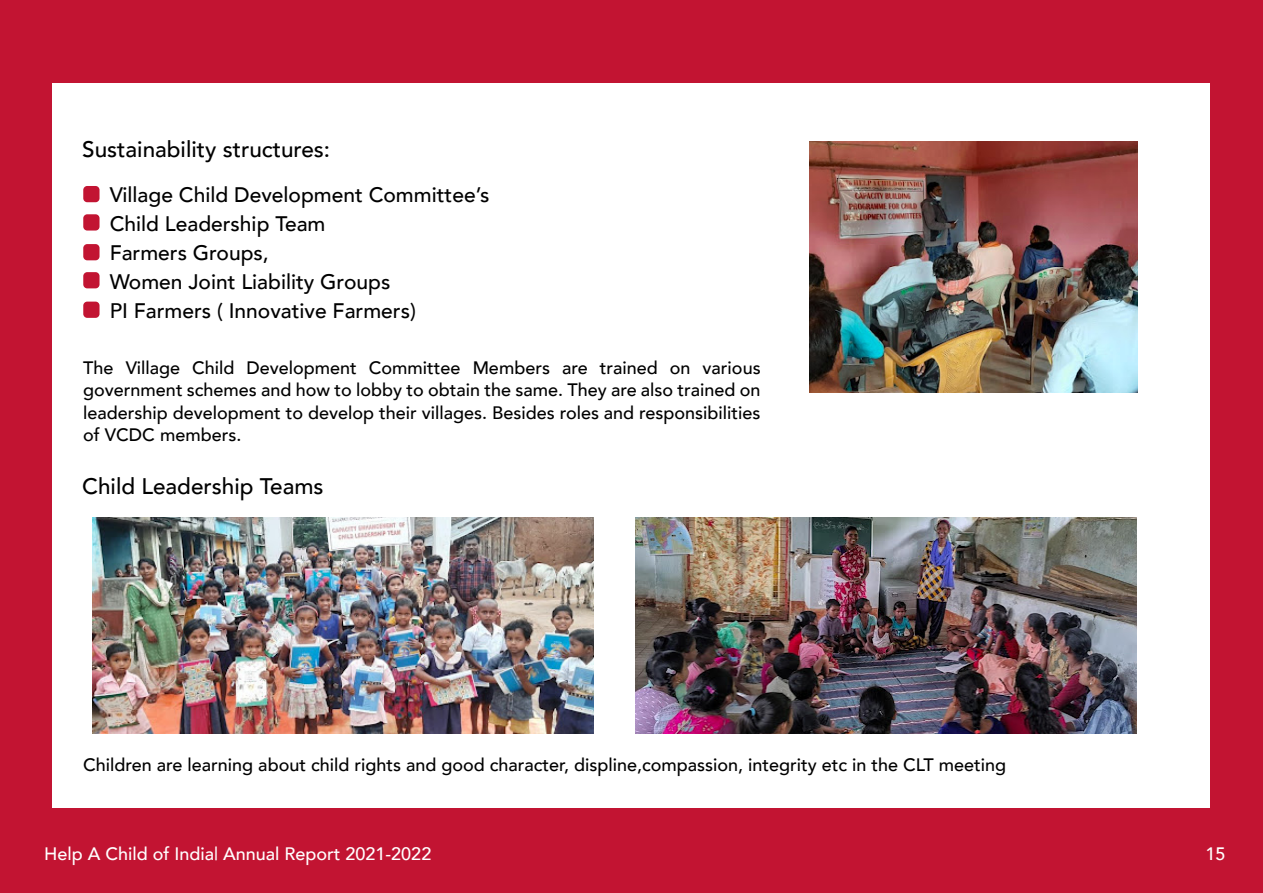
<style>
.page{position:relative;width:1263px;height:893px;background:#c21432}
.page>*{position:absolute;margin:0;border:0;box-sizing:border-box;transform-origin:0 0}
.t1{font:500 22.5px "Avenir";color:#000}
.t2{font:500 21px/29px "Avenir";color:#000}
.t3{font:500 18px/22.5px "Avenir";color:#000;text-align:justify}
.t4{font:500 18px "Avenir";color:#fff}
</style>
<div class="page">
<div style="left:53px;top:83px;width:1157px;height:724px;background:#fff"></div>
<img style="left:809px;top:142px;width:329px;height:250px">
<div style="left:83px;top:186px;width:17px;height:16px;background:#c21432;border-radius:4px"></div>
<div style="left:83px;top:214px;width:17px;height:17px;background:#c21432;border-radius:4px"></div>
<div style="left:83px;top:244px;width:17px;height:16px;background:#c21432;border-radius:4px"></div>
<div style="left:83px;top:272px;width:17px;height:16px;background:#c21432;border-radius:4px"></div>
<div style="left:83px;top:302px;width:17px;height:16px;background:#c21432;border-radius:4px"></div>
<img style="left:92px;top:517px;width:501px;height:217px">
<img style="left:636px;top:517px;width:501px;height:217px">
<p class="t1" style="left:82px;top:129px;width:249px">Sustainability structures:</p>
<p class="t2" style="left:110px;top:179px;width:381px">Village Child Development Committee’s<br>Child Leadership Team<br>Farmers Groups,<br>Women Joint Liability Groups<br>PI Farmers ( Innovative Farmers)</p>
<p class="t3" style="left:83px;top:355px;width:679px">The Village Child Development Committee Members are trained on various government schemes and how to lobby to obtain the same. They are also trained on leadership development to develop their villages. Besides roles and responsibilities of VCDC members.</p>
<p class="t1" style="left:82px;top:466px;width:243px">Child Leadership Teams</p>
<p class="t3" style="left:83px;top:753px;width:924px">Children are learning about child rights and good character, displine,compassion, integrity etc in the CLT meeting</p>
<p class="t4" style="left:44px;top:838px;width:389px">Help A Child of India| Annual Report 2021-2022</p>
<p class="t4" style="left:1205px;top:838px;width:22px">15</p>
</div>
